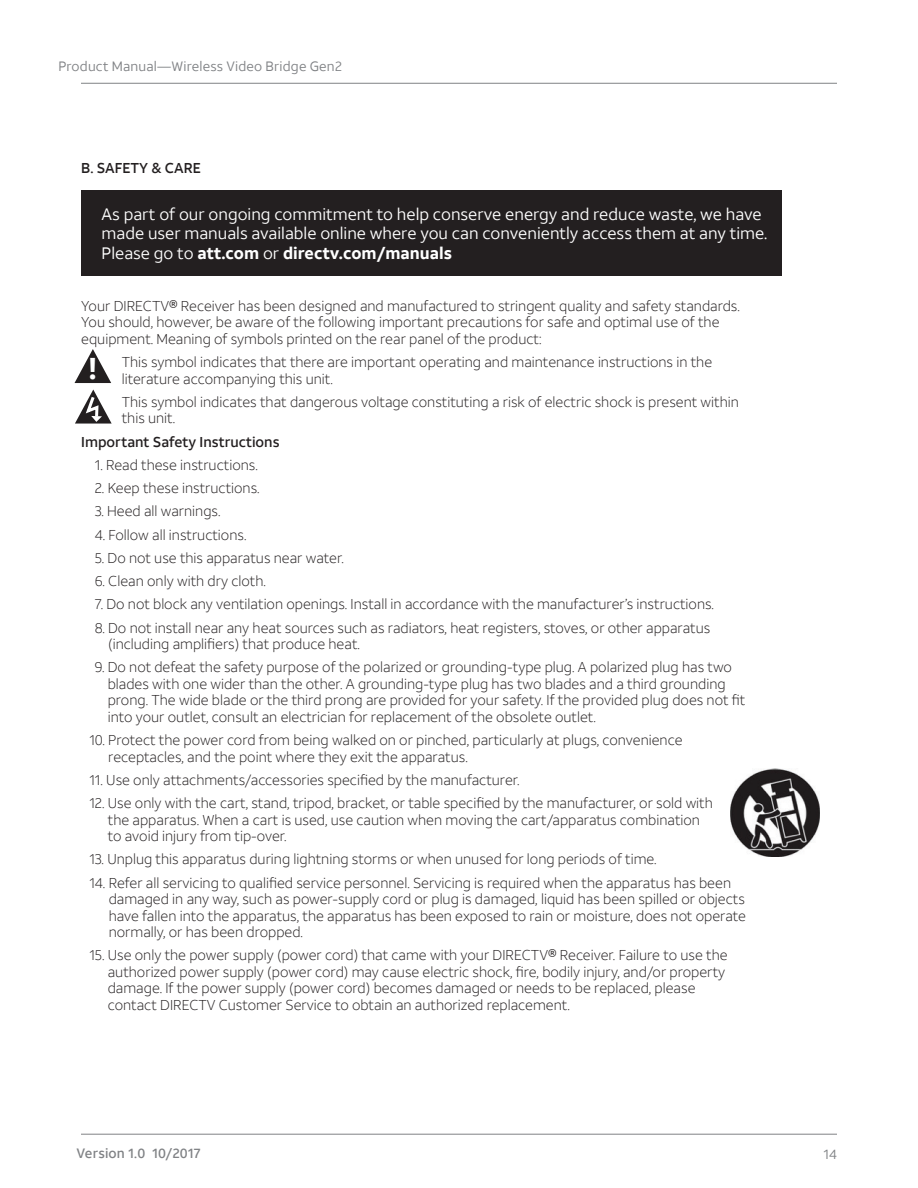
<style>
.page{position:relative;width:918px;height:1188px;background:#fff}
.page>*{position:absolute;margin:0;border:0;box-sizing:border-box;transform-origin:0 0}
.t1{font:700 30px "ATT Aleck Sans";color:#fff}
.t2{font:16.5px/19.5px "ATT Aleck Sans";color:#fff}
.t3{font:300 14.25px/16.5px "ATT Aleck Sans";color:#231f20}
.t4{font:500 14.25px "ATT Aleck Sans";color:#231f20}
.t5{font:13.5px "ATT Aleck Sans";letter-spacing:.015em;color:#808285}
.t6{font:500 13.5px "ATT Aleck Sans";letter-spacing:.015em;color:#808285}
.s1{font-weight:700}
</style>
<div class="page">
<hr style="left:81px;top:83px;width:756px;height:1px;background:#808285">
<hr style="left:81px;top:1134px;width:756px;height:1px;background:#808285">
<div style="left:81px;top:190px;width:701px;height:86px;background:#231f20"></div>
<img style="left:730px;top:769px;width:89px;height:87px">
<svg style="left:75px;top:349px;width:36px;height:34px"></svg>
<svg style="left:75px;top:390px;width:37px;height:34px"></svg>
<p class="t5" style="left:58px;top:58px;width:285px">Product Manual—Wireless Video Bridge Gen2</p>
<p class="t4" style="left:81px;top:159px;width:121px">B. SAFETY &amp; CARE</p>
<p class="t2" style="left:102px;top:204px;width:667px">As part of our ongoing commitment to help conserve energy and reduce waste, we have made user manuals available online where you can conveniently access them at any time.<br>Please go to <span class="s1">att.com</span> or <span class="s1">directv.com/manuals</span></p>
<p class="t3" style="left:81px;top:298px;width:660px">Your DIRECTV® Receiver has been designed and manufactured to stringent quality and safety standards.<br>You should, however, be aware of the following important precautions for safe and optimal use of the equipment. Meaning of symbols printed on the rear panel of the product:</p>
<p class="t3" style="left:122px;top:354px;width:592px">This symbol indicates that there are important operating and maintenance instructions in the literature accompanying this unit.</p>
<p class="t3" style="left:122px;top:394px;width:619px">This symbol indicates that dangerous voltage constituting a risk of electric shock is present within this unit.</p>
<p class="t4" style="left:81px;top:433px;width:200px">Important Safety Instructions</p>
<p class="t3" style="left:95px;top:457px;width:165px">1. Read these instructions.</p>
<p class="t3" style="left:95px;top:480px;width:166px">2. Keep these instructions.</p>
<p class="t3" style="left:95px;top:503px;width:127px">3. Heed all warnings.</p>
<p class="t3" style="left:95px;top:526px;width:153px">4. Follow all instructions.</p>
<p class="t3" style="left:95px;top:550px;width:251px">5. Do not use this apparatus near water.</p>
<p class="t3" style="left:95px;top:573px;width:173px">6. Clean only with dry cloth.</p>
<p class="t3" style="left:95px;top:596px;width:621px">7. Do not block any ventilation openings. Install in accordance with the manufacturer’s instructions.</p>
<p class="t3" style="left:108px;top:619px;width:604px;text-indent:-13px">8. Do not install near any heat sources such as radiators, heat registers, stoves, or other apparatus (including amplifiers) that produce heat.</p>
<p class="t3" style="left:108px;top:659px;width:639px;text-indent:-13px">9. Do not defeat the safety purpose of the polarized or grounding-type plug. A polarized plug has two blades with one wider than the other. A grounding-type plug has two blades and a third grounding prong. The wide blade or the third prong are provided for your safety. If the provided plug does not fit into your outlet, consult an electrician for replacement of the obsolete outlet.</p>
<p class="t3" style="left:108px;top:732px;width:576px;text-indent:-19px">10. Protect the power cord from being walked on or pinched, particularly at plugs, convenience receptacles, and the point where they exit the apparatus.</p>
<p class="t3" style="left:89px;top:772px;width:432px">11. Use only attachments/accessories specified by the manufacturer.</p>
<p class="t3" style="left:108px;top:795px;width:607px;text-indent:-19px">12. Use only with the cart, stand, tripod, bracket, or table specified by the manufacturer, or sold with the apparatus. When a cart is used, use caution when moving the cart/apparatus combination to avoid injury from tip-over.</p>
<p class="t3" style="left:89px;top:851px;width:569px">13. Unplug this apparatus during lightning storms or when unused for long periods of time.</p>
<p class="t3" style="left:109px;top:874px;width:639px;text-indent:-19px">14. Refer all servicing to qualified service personnel. Servicing is required when the apparatus has been damaged in any way, such as power-supply cord or plug is damaged, liquid has been spilled or objects have fallen into the apparatus, the apparatus has been exposed to rain or moisture, does not operate normally, or has been dropped.</p>
<p class="t3" style="left:108px;top:947px;width:621px;text-indent:-18px">15. Use only the power supply (power cord) that came with your DIRECTV® Receiver. Failure to use the authorized power supply (power cord) may cause electric shock, fire, bodily injury, and/or property damage. If the power supply (power cord) becomes damaged or needs to be replaced, please contact DIRECTV Customer Service to obtain an authorized replacement.</p>
<h1 class="t1" style="left:88px;top:350px;width:11px">!</h1>
<p class="t6" style="left:76px;top:1145px;width:126px">Version 1.0 10/2017</p>
<p class="t5" style="left:824px;top:1146px;width:15px">14</p>
</div>
